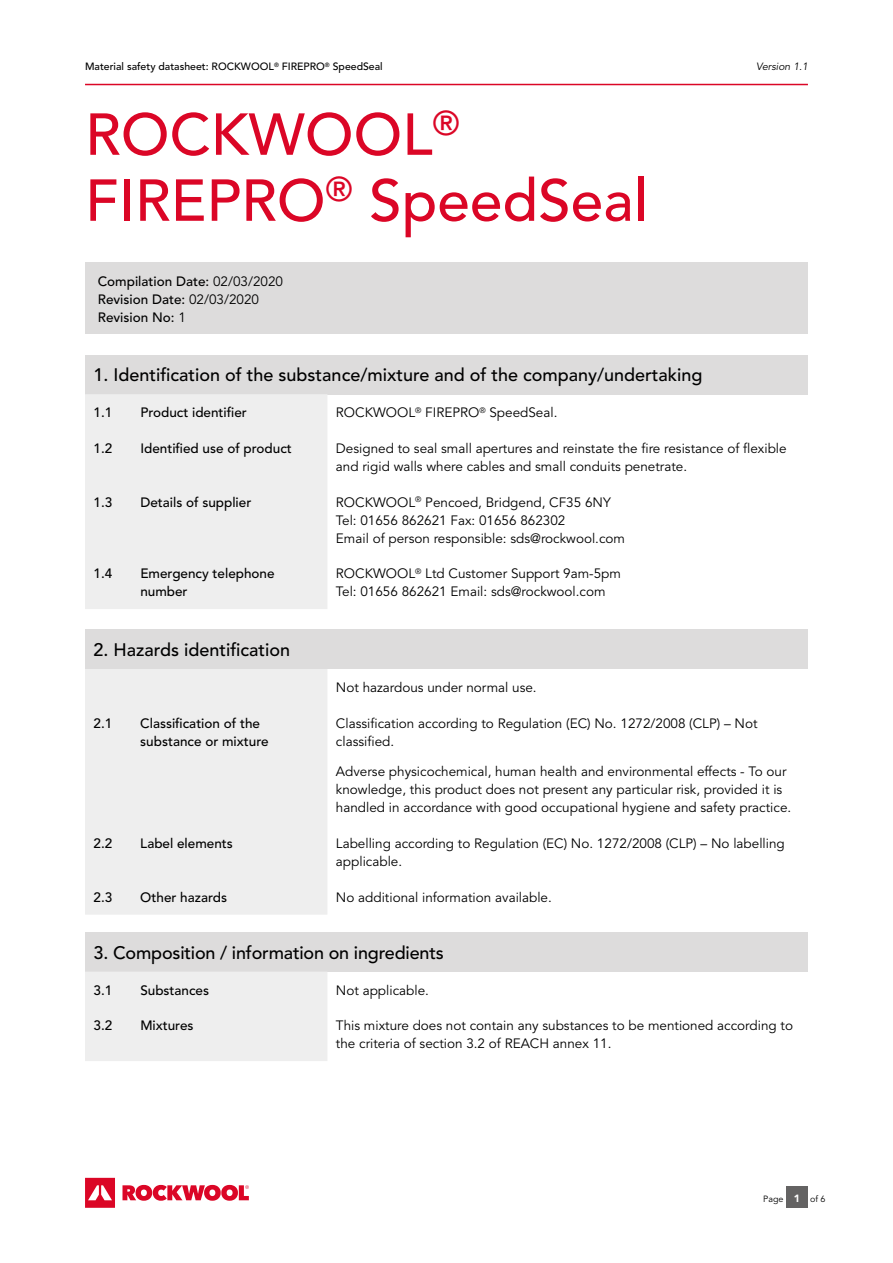
<style>
.page{position:relative;width:893px;height:1263px;background:#fff}
.page>*{position:absolute;margin:0;border:0;box-sizing:border-box;transform-origin:0 0}
.t1{font:500 58.5px/66px "Avenir LT Std";color:#db0626}
.t2{font:500 18px "Avenir LT Std";color:#000}
.t3{font:13.5px/18px "Avenir LT Std";color:#000}
.t4{font:500 13.5px/18px "Avenir LT Std";color:#000}
.t5{font:500 10.5px "Avenir LT Std";color:#000}
.t6{font:italic 10.5px "Avenir LT Std";color:#000}
.t7{font:9px "Avenir LT Std";color:#000}
.s1{font-weight:400}
.s2{font-family:"Avenir";font-weight:900;font-size:10.5px;color:#fff}
</style>
<div class="page">
<svg style="left:85px;top:1178px;width:30px;height:30px"></svg>
<svg style="left:122px;top:1185px;width:127px;height:16px"></svg>
<div style="left:786px;top:1186px;width:21px;height:22px;background:#646363"></div>
<hr style="left:85px;top:84px;width:723px;height:1px;background:#db0626">
<div style="left:85px;top:263px;width:723px;height:71px;background:#dddcdc"></div>
<div style="left:85px;top:630px;width:723px;height:39px;background:#dddcdc"></div>
<div style="left:85px;top:669px;width:242px;height:246px;background:#eee"></div>
<div style="left:85px;top:932px;width:723px;height:40px;background:#dddcdc"></div>
<div style="left:85px;top:972px;width:242px;height:89px;background:#eee"></div>
<div style="left:85px;top:355px;width:723px;height:39px;background:#dddcdc"></div>
<div style="left:85px;top:394px;width:242px;height:215px;background:#eee"></div>
<p class="t5" style="left:85px;top:60px;width:299px">Material safety datasheet: ROCKWOOL<sup>®</sup> FIREPRO<sup>®</sup> SpeedSeal</p>
<p class="t6" style="left:756px;top:60px;width:53px">Version 1.1</p>
<h1 class="t1" style="left:85px;top:103px;width:564px">ROCKWOOL<sup>®<br></sup>FIREPRO<sup>®</sup> SpeedSeal</h1>
<p class="t4" style="left:98px;top:272px;width:187px">Compilation Date: <span class="s1">02/03/2020<br></span>Revision Date: <span class="s1">02/03/2020<br></span>Revision No: <span class="s1">1</span></p>
<h2 class="t2" style="left:94px;top:365px;width:610px">1. Identification of the substance/mixture and of the company/undertaking</h2>
<p class="t4" style="left:94px;top:404px;width:20px">1.1</p>
<p class="t4" style="left:140px;top:404px;width:108px">Product identifier</p>
<p class="t3" style="left:336px;top:404px;width:223px">ROCKWOOL<sup>®</sup> FIREPRO<sup>®</sup> SpeedSeal.</p>
<p class="t4" style="left:94px;top:440px;width:20px">1.2</p>
<p class="t4" style="left:140px;top:440px;width:153px">Identified use of product</p>
<p class="t3" style="left:336px;top:440px;width:452px">Designed to seal small apertures and reinstate the fire resistance of flexible and rigid walls where cables and small conduits penetrate.</p>
<p class="t4" style="left:94px;top:493px;width:20px">1.3</p>
<p class="t4" style="left:140px;top:493px;width:112px">Details of supplier</p>
<p class="t3" style="left:336px;top:493px;width:291px">ROCKWOOL<sup>®</sup> Pencoed, Bridgend, CF35 6NY<br>Tel: 01656 862621 Fax: 01656 862302<br>Email of person responsible: sds@rockwool.com</p>
<p class="t4" style="left:94px;top:565px;width:20px">1.4</p>
<p class="t4" style="left:140px;top:565px;width:136px">Emergency telephone number</p>
<p class="t3" style="left:336px;top:565px;width:287px">ROCKWOOL<sup>®</sup> Ltd Customer Support 9am-5pm<br>Tel: 01656 862621 Email: sds@rockwool.com</p>
<h2 class="t2" style="left:94px;top:640px;width:198px">2. Hazards identification</h2>
<p class="t3" style="left:336px;top:679px;width:202px">Not hazardous under normal use.</p>
<p class="t4" style="left:94px;top:714px;width:20px">2.1</p>
<p class="t4" style="left:140px;top:714px;width:130px">Classification of the substance or mixture</p>
<p class="t3" style="left:336px;top:714px;width:423px">Classification according to Regulation (EC) No. 1272/2008 (CLP) – Not classified.</p>
<p class="t3" style="left:336px;top:763px;width:457px">Adverse physicochemical, human health and environmental effects - To our knowledge, this product does not present any particular risk, provided it is handled in accordance with good occupational hygiene and safety practice.</p>
<p class="t4" style="left:94px;top:835px;width:20px">2.2</p>
<p class="t4" style="left:140px;top:835px;width:94px">Label elements</p>
<p class="t3" style="left:336px;top:835px;width:450px">Labelling according to Regulation (EC) No. 1272/2008 (CLP) – No labelling applicable.</p>
<p class="t4" style="left:94px;top:888px;width:20px">2.3</p>
<p class="t4" style="left:140px;top:888px;width:88px">Other hazards</p>
<p class="t3" style="left:336px;top:889px;width:217px">No additional information available.</p>
<h2 class="t2" style="left:94px;top:942px;width:352px">3. Composition / information on ingredients</h2>
<p class="t4" style="left:94px;top:981px;width:20px">3.1</p>
<p class="t4" style="left:140px;top:981px;width:70px">Substances</p>
<p class="t3" style="left:336px;top:981px;width:94px">Not applicable.</p>
<p class="t4" style="left:94px;top:1017px;width:20px">3.2</p>
<p class="t4" style="left:140px;top:1017px;width:55px">Mixtures</p>
<p class="t3" style="left:336px;top:1017px;width:459px">This mixture does not contain any substances to be mentioned according to the criteria of section 3.2 of REACH annex 11.</p>
<p class="t7" style="left:763px;top:1194px;width:38px">Page <span class="s2">1</span></p>
<p class="t7" style="left:810px;top:1194px;width:17px">of 6</p>
</div>
